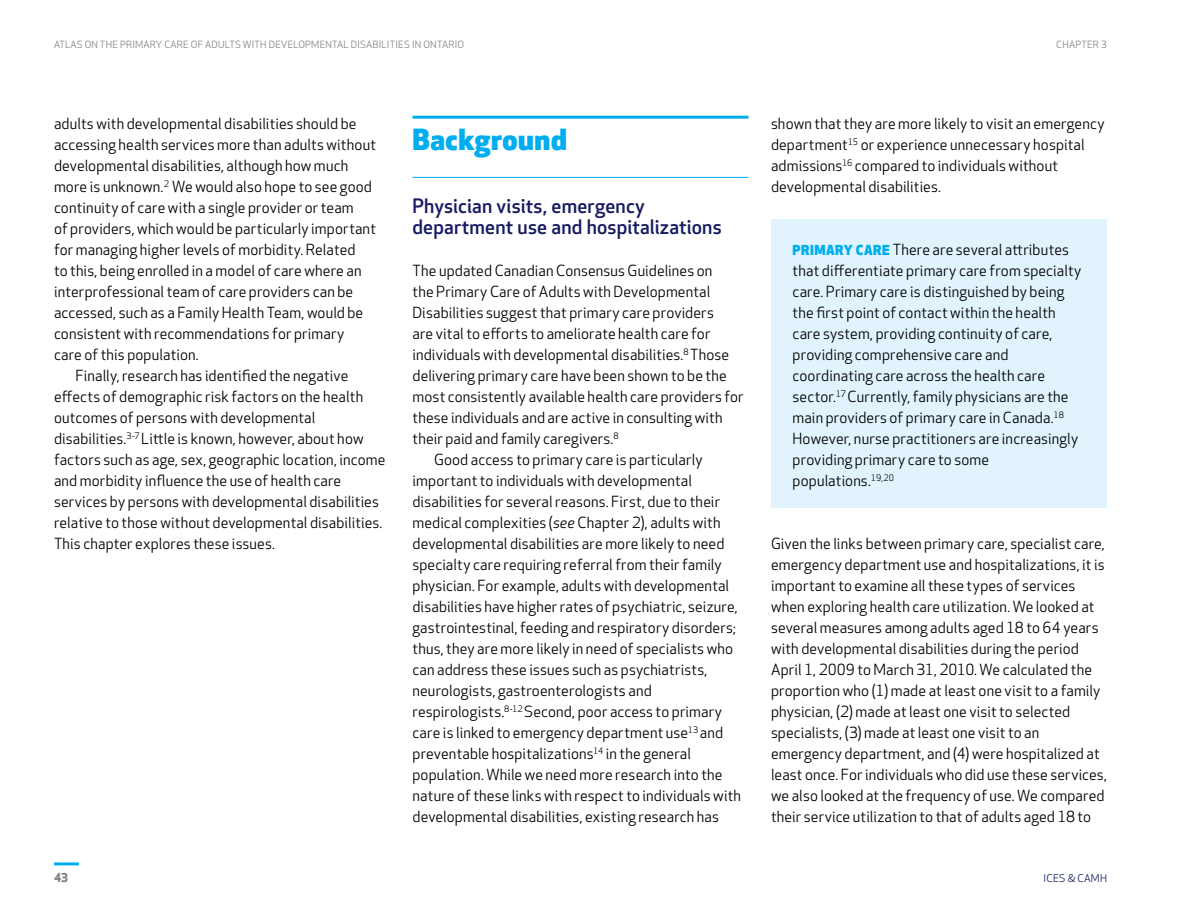
<style>
.page{position:relative;width:1188px;height:918px;background:#fff}
.page>*{position:absolute;margin:0;border:0;box-sizing:border-box;transform-origin:0 0}
.Subhead_1{font:800 28.5px "Apex New";letter-spacing:.02em;color:#00aeef}
.Subhead_2{font:500 19.5px/21px "Apex New";letter-spacing:.01em;color:#171b60}
.body{font:15px/21px "Apex New";letter-spacing:.01em;color:#000}
.body-no_indent{font:15px/21px "Apex New";letter-spacing:.01em;color:#000}
.t1{font:700 12px "Apex New";color:#808285}
.t2{font:10.5px "Apex New";letter-spacing:.025em;color:#171b60}
.t3{font:9.75px "Apex New";letter-spacing:.025em;color:#808285}
.s1{font-style:italic}
.s2{font-weight:800;font-size:13.5px;color:#00aeef}
</style>
<div class="page">
<hr style="left:54px;top:862px;width:25px;height:3px;background:#00aeef">
<hr style="left:412px;top:116px;width:336px;height:3px;background:#00aeef">
<hr style="left:412px;top:177px;width:336px;height:1px;background:#00aeef">
<div style="left:771px;top:219px;width:336px;height:289px;background:#e1f4fd"></div>
<p class="t3" style="left:54px;top:38px;width:412px">ATLAS ON THE PRIMARY CARE OF ADULTS WITH DEVELOPMENTAL DISABILITIES IN ONTARIO</p>
<p class="t3" style="left:1056px;top:38px;width:14px">Chapter</p>
<p class="t3" style="left:1101px;top:38px;width:7px">3</p>
<p class="body" style="left:54px;top:113px;width:324px">adults with developmental disabilities should be accessing health services more than adults without developmental disabilities, although how much more is unknown.<sup>2</sup> We would also hope to see good continuity of care with a single provider or team<br>of providers, which would be particularly important for managing higher levels of morbidity. Related<br>to this, being enrolled in a model of care where an interprofessional team of care providers can be accessed, such as a Family Health Team, would be consistent with recommendations for primary<br>care of this population.</p>
<p class="body" style="left:54px;top:365px;width:333px;text-indent:22px">Finally, research has identified the negative effects of demographic risk factors on the health outcomes of persons with developmental disabilities.<sup>3-7</sup> Little is known, however, about how factors such as age, sex, geographic location, income and morbidity influence the use of health care services by persons with developmental disabilities relative to those without developmental disabilities.<br>This chapter explores these issues.</p>
<h2 class="Subhead_1" style="left:412px;top:120px;width:156px">Background</h2>
<h3 class="Subhead_2" style="left:412px;top:195px;width:311px">Physician visits, emergency department use and hospitalizations</h3>
<p class="body-no_indent" style="left:412px;top:260px;width:333px">The updated Canadian Consensus Guidelines on<br>the Primary Care of Adults with Developmental Disabilities suggest that primary care providers<br>are vital to efforts to ameliorate health care for individuals with developmental disabilities.<sup>8</sup> Those delivering primary care have been shown to be the most consistently available health care providers for these individuals and are active in consulting with their paid and family caregivers.<sup>8</sup></p>
<p class="body" style="left:412px;top:449px;width:330px;text-indent:22px">Good access to primary care is particularly important to individuals with developmental disabilities for several reasons. First, due to their medical complexities (<span class="s1">see</span> Chapter 2), adults with developmental disabilities are more likely to need specialty care requiring referral from their family physician. For example, adults with developmental disabilities have higher rates of psychiatric, seizure, gastrointestinal, feeding and respiratory disorders; thus, they are more likely in need of specialists who can address these issues such as psychiatrists, neurologists, gastroenterologists and respirologists.<sup>8-12</sup> Second, poor access to primary care is linked to emergency department use<sup>13</sup> and preventable hospitalizations<sup>14</sup> in the general population. While we need more research into the nature of these links with respect to individuals with developmental disabilities, existing research has</p>
<p class="body" style="left:771px;top:113px;width:335px">shown that they are more likely to visit an emergency department<sup>15</sup> or experience unnecessary hospital admissions<sup>16</sup> compared to individuals without developmental disabilities.</p>
<p class="body-no_indent" style="left:793px;top:239px;width:290px"><span class="s2">PRIMARY CARE</span> There are several attributes that differentiate primary care from specialty care. Primary care is distinguished by being the first point of contact within the health care system, providing continuity of care, providing comprehensive care and coordinating care across the health care sector.<sup>17</sup> Currently, family physicians are the main providers of primary care in Canada.<sup>18<br></sup>However, nurse practitioners are increasingly providing primary care to some populations.<sup>19,20</sup></p>
<p class="body-no_indent" style="left:771px;top:533px;width:338px">Given the links between primary care, specialist care, emergency department use and hospitalizations, it is important to examine all these types of services when exploring health care utilization. We looked at several measures among adults aged 18 to 64 years with developmental disabilities during the period April 1, 2009 to March 31, 2010. We calculated the proportion who (1) made at least one visit to a family physician, (2) made at least one visit to selected specialists, (3) made at least one visit to an emergency department, and (4) were hospitalized at least once. For individuals who did use these services, we also looked at the frequency of use. We compared their service utilization to that of adults aged 18 to</p>
<p class="t1" style="left:54px;top:869px;width:16px">43</p>
<p class="t2" style="left:1043px;top:871px;width:65px">ICES &amp; CAMH</p>
</div>
